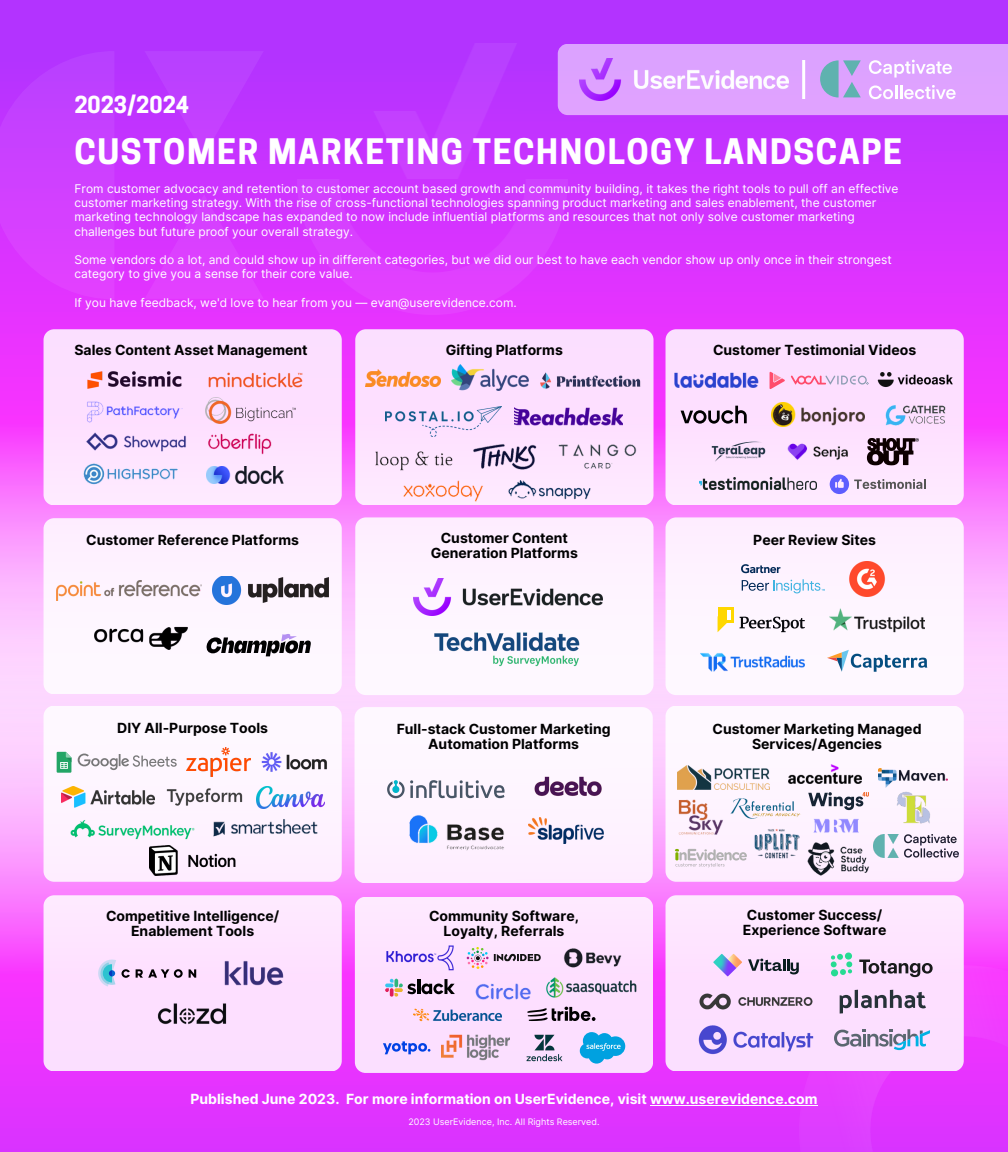
<style>
.page{position:relative;width:1008px;height:1152px;background:#fff}
.page>*{position:absolute;margin:0;border:0;box-sizing:border-box;transform-origin:0 0}
.t1{font:700 33px "Cooper Hewitt";letter-spacing:.05em;color:#fff}
.t2{font:700 22px "Cooper Hewitt";color:#fff}
.t3{font:700 14px/15px "Inter";color:#000;text-align:center}
.t4{font:700 14px "Inter";color:#fff}
.t5{font:12px/14.2px "Inter";color:#fff}
.t6{font:9px "Inter";color:#fff}
</style>
<div class="page">
<img style="left:0;top:849px;width:1008px;height:303px">
<img style="left:0;top:0;width:1008px;height:849px">
<img style="left:298px;top:44px;width:306px;height:271px">
<svg style="left:0;top:51px;width:114px;height:248px;background:#cd3dff"></svg>
<svg style="left:144px;top:51px;width:120px;height:105px;background:#be39ff"></svg>
<svg style="left:144px;top:194px;width:120px;height:105px;background:#d939ff"></svg>
<div style="left:44px;top:329px;width:298px;height:176px;background:#fddfff;border-radius:11px"></div>
<div style="left:44px;top:518px;width:298px;height:176px;background:#fef5ff;border-radius:11px"></div>
<div style="left:44px;top:706px;width:298px;height:175px;background:#fef6ff;border-radius:11px"></div>
<div style="left:355px;top:329px;width:298px;height:176px;background:#fddfff;border-radius:11px"></div>
<div style="left:355px;top:517px;width:298px;height:178px;background:#fef4ff;border-radius:11px"></div>
<div style="left:666px;top:329px;width:298px;height:176px;background:#fddfff;border-radius:11px"></div>
<div style="left:666px;top:517px;width:298px;height:178px;background:#fef4ff;border-radius:11px"></div>
<div style="left:666px;top:706px;width:298px;height:175px;background:#fef7ff;border-radius:11px"></div>
<div style="left:44px;top:895px;width:298px;height:176px;background:#fddfff;border-radius:11px"></div>
<div style="left:355px;top:707px;width:298px;height:176px;background:#fef6ff;border-radius:11px"></div>
<div style="left:666px;top:895px;width:298px;height:176px;background:#fee0ff;border-radius:11px"></div>
<div style="left:355px;top:897px;width:298px;height:176px;background:#fedfff;border-radius:11px"></div>
<img style="left:150px;top:847px;width:86px;height:29px">
<svg style="left:57px;top:752px;width:14px;height:21px"></svg>
<svg style="left:78px;top:754px;width:99px;height:16px"></svg>
<img style="left:186px;top:747px;width:65px;height:30px">
<img style="left:261px;top:752px;width:66px;height:20px">
<img style="left:386px;top:406px;width:116px;height:30px">
<img style="left:514px;top:407px;width:108px;height:19px">
<img style="left:414px;top:578px;width:189px;height:38px">
<svg style="left:770px;top:372px;width:15px;height:17px"></svg>
<svg style="left:791px;top:375px;width:78px;height:10px"></svg>
<img style="left:675px;top:372px;width:84px;height:16px">
<img style="left:877px;top:372px;width:76px;height:15px">
<svg style="left:741px;top:564px;width:40px;height:9px"></svg>
<svg style="left:742px;top:579px;width:83px;height:14px"></svg>
<img style="left:849px;top:561px;width:36px;height:36px">
<img style="left:701px;top:653px;width:103px;height:19px">
<svg style="left:827px;top:650px;width:100px;height:22px"></svg>
<svg style="left:740px;top:617px;width:65px;height:15px"></svg>
<div style="left:718px;top:607px;width:16px;height:16px;background:#ffd700"></div>
<svg style="left:718px;top:610px;width:13px;height:22px"></svg>
<img style="left:830px;top:608px;width:94px;height:25px">
<img style="left:730px;top:798px;width:71px;height:21px">
<svg style="left:808px;top:792px;width:61px;height:18px"></svg>
<img style="left:813px;top:818px;width:46px;height:15px">
<svg style="left:558px;top:44px;width:450px;height:71px;background:#dba5fc"></svg>
<hr style="left:802px;top:60px;width:3px;height:39px;background:#fff">
<img style="left:874px;top:834px;width:85px;height:23px">
<svg style="left:675px;top:849px;width:72px;height:18px"></svg>
<img style="left:879px;top:768px;width:69px;height:20px">
<svg style="left:681px;top:406px;width:66px;height:18px"></svg>
<img style="left:771px;top:402px;width:93px;height:24px">
<img style="left:885px;top:405px;width:61px;height:21px">
<img style="left:473px;top:444px;width:64px;height:26px">
<img style="left:558px;top:444px;width:79px;height:25px">
<img style="left:375px;top:451px;width:78px;height:20px">
<img style="left:366px;top:370px;width:75px;height:16px">
<img style="left:452px;top:365px;width:77px;height:26px">
<img style="left:540px;top:372px;width:101px;height:17px">
<img style="left:70px;top:820px;width:125px;height:27px">
<img style="left:213px;top:819px;width:105px;height:18px">
<img style="left:788px;top:764px;width:74px;height:20px">
<img style="left:678px;top:799px;width:45px;height:36px">
<img style="left:678px;top:766px;width:91px;height:24px">
<svg style="left:387px;top:780px;width:118px;height:18px"></svg>
<svg style="left:867px;top:438px;width:52px;height:27px"></svg>
<img style="left:711px;top:441px;width:55px;height:21px">
<img style="left:787px;top:443px;width:61px;height:17px">
<img style="left:700px;top:478px;width:116px;height:12px">
<svg style="left:830px;top:474px;width:96px;height:20px"></svg>
<img style="left:95px;top:626px;width:93px;height:24px">
<img style="left:534px;top:776px;width:68px;height:20px">
<svg style="left:385px;top:979px;width:70px;height:18px"></svg>
<img style="left:546px;top:977px;width:91px;height:21px">
<svg style="left:527px;top:1007px;width:69px;height:14px"></svg>
<img style="left:441px;top:1034px;width:68px;height:27px">
<svg style="left:580px;top:1032px;width:45px;height:32px"></svg>
<img style="left:526px;top:1034px;width:37px;height:28px">
<svg style="left:383px;top:1041px;width:47px;height:13px"></svg>
<img style="left:413px;top:1008px;width:88px;height:14px">
<img style="left:386px;top:945px;width:68px;height:26px">
<img style="left:564px;top:948px;width:58px;height:20px">
<svg style="left:467px;top:947px;width:74px;height:22px"></svg>
<img style="left:475px;top:983px;width:56px;height:17px">
<img style="left:529px;top:817px;width:75px;height:27px">
<img style="left:409px;top:815px;width:96px;height:36px">
<img style="left:61px;top:787px;width:94px;height:21px">
<img style="left:166px;top:788px;width:77px;height:18px">
<img style="left:256px;top:786px;width:68px;height:22px">
<img style="left:224px;top:961px;width:60px;height:25px">
<svg style="left:122px;top:969px;width:74px;height:9px"></svg>
<svg style="left:98px;top:960px;width:18px;height:27px"></svg>
<img style="left:158px;top:1003px;width:69px;height:22px">
<img style="left:699px;top:993px;width:114px;height:17px">
<svg style="left:834px;top:1029px;width:96px;height:21px"></svg>
<img style="left:698px;top:1025px;width:116px;height:30px">
<img style="left:736px;top:956px;width:6px;height:12px">
<img style="left:713px;top:954px;width:23px;height:22px">
<svg style="left:748px;top:959px;width:51px;height:15px"></svg>
<svg style="left:859px;top:960px;width:74px;height:17px"></svg>
<svg style="left:831px;top:953px;width:21px;height:23px"></svg>
<svg style="left:840px;top:990px;width:86px;height:24px"></svg>
<img style="left:83px;top:463px;width:95px;height:22px">
<img style="left:86px;top:432px;width:100px;height:20px">
<img style="left:208px;top:433px;width:64px;height:22px">
<img style="left:87px;top:401px;width:96px;height:22px">
<img style="left:206px;top:467px;width:77px;height:16px">
<img style="left:87px;top:371px;width:95px;height:18px">
<img style="left:209px;top:372px;width:93px;height:16px">
<img style="left:206px;top:398px;width:90px;height:25px">
<img style="left:213px;top:576px;width:116px;height:28px">
<img style="left:57px;top:580px;width:144px;height:21px">
<img style="left:434px;top:632px;width:146px;height:35px">
<hr style="left:650px;top:1105px;width:167px;height:1px;background:#fff">
<img style="left:783px;top:1071px;width:180px;height:81px">
<img style="left:963px;top:923px;width:45px;height:229px">
<img style="left:504px;top:480px;width:92px;height:23px">
<img style="left:399px;top:480px;width:88px;height:25px">
<svg style="left:207px;top:634px;width:104px;height:22px"></svg>
<img style="left:807px;top:842px;width:63px;height:34px">
<img style="left:754px;top:829px;width:46px;height:30px">
<img style="left:897px;top:791px;width:34px;height:33px">
<p class="t2" style="left:74px;top:97px;width:116px">2023/2024</p>
<p class="t1" style="left:74px;top:140px;width:829px">CUSTOMER MARKETING TECHNOLOGY LANDSCAPE</p>
<p class="t5" style="left:74px;top:181px;width:826px">From customer advocacy and retention to customer account based growth and community building, it takes the right tools to pull off an effective customer marketing strategy. With the rise of cross-functional technologies spanning product marketing and sales enablement, the customer marketing technology landscape has expanded to now include influential platforms and resources that not only solve customer marketing challenges but future proof your overall strategy.</p>
<p class="t5" style="left:74px;top:253px;width:819px">Some vendors do a lot, and could show up in different categories, but we did our best to have each vendor show up only once in their strongest category to give you a sense for their core value.</p>
<p class="t5" style="left:74px;top:295px;width:444px">If you have feedback, we'd love to hear from you — evan@userevidence.com.</p>
<p class="t3" style="left:74px;top:342px;width:235px">Sales Content Asset Management</p>
<p class="t3" style="left:446px;top:342px;width:119px">Gifting Platforms</p>
<p class="t3" style="left:713px;top:342px;width:205px">Customer Testimonial Videos</p>
<p class="t3" style="left:86px;top:533px;width:214px">Customer Reference Platforms</p>
<p class="t3" style="left:431px;top:530px;width:149px">Customer Content<br>Generation Platforms</p>
<p class="t3" style="left:753px;top:533px;width:124px">Peer Review Sites</p>
<p class="t3" style="left:117px;top:720px;width:152px">DIY All-Purpose Tools</p>
<p class="t3" style="left:397px;top:721px;width:215px">Full-stack Customer Marketing<br>Automation Platforms</p>
<p class="t3" style="left:713px;top:721px;width:211px">Customer Marketing Managed<br>Services/Agencies</p>
<p class="t3" style="left:106px;top:909px;width:175px">Competitive Intelligence/</p>
<p class="t3" style="left:131px;top:924px;width:125px">Enablement Tools</p>
<p class="t3" style="left:429px;top:909px;width:151px">Community Software,<br>Loyalty, Referrals</p>
<p class="t3" style="left:747px;top:907px;width:137px">Customer Success/</p>
<p class="t3" style="left:743px;top:922px;width:145px">Experience Software</p>
<p class="t4" style="left:191px;top:1091px;width:628px">Published June 2023. For more information on UserEvidence, visit www.userevidence.com</p>
<p class="t6" style="left:408px;top:1116px;width:193px">2023 UserEvidence, Inc. All Rights Reserved.</p>
</div>
